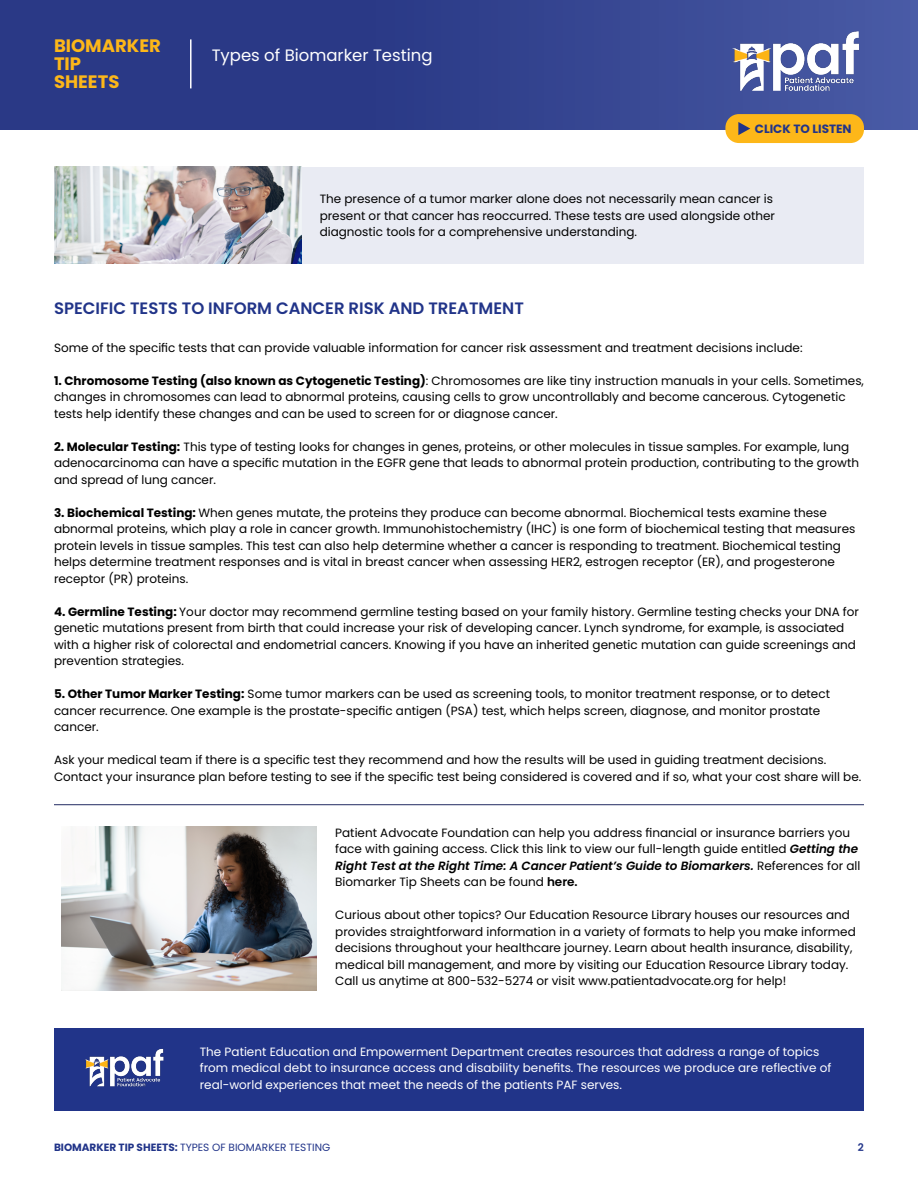
<style>
.page{position:relative;width:918px;height:1188px;background:#fff}
.page>*{position:absolute;margin:0;border:0;box-sizing:border-box;transform-origin:0 0}
.t1{font:700 18px/18px "Poppins";color:#fdb719}
.t2{font:600 16.5px "Poppins";color:#213489}
.t3{font:16.5px "Poppins";color:#fff}
.t4{font:12px/16.5px "Poppins";color:#000}
.t5{font:12px/16.5px "Poppins";color:#fff}
.t6{font:700 12px "Poppins";color:#213489}
.t7{font:10.5px "Poppins";color:#213489}
.t8{font:600 10.5px "Poppins";color:#213489}
.s1{font-weight:700}
.s2{font-weight:600;font-style:italic}
.s3{font-weight:600}
</style>
<div class="page">
<div style="left:0;top:0;width:918px;height:129px;background:linear-gradient(to right,#22317e,#4455a0)"></div>
<div style="left:54px;top:167px;width:810px;height:97px;background:#e9ebf3"></div>
<div style="left:54px;top:1028px;width:810px;height:83px;background:#213489"></div>
<img style="left:728px;top:27px;width:134px;height:68px">
<img style="left:54px;top:167px;width:247px;height:97px">
<hr style="left:54px;top:804px;width:810px;height:1px;background:#222a62">
<img style="left:62px;top:826px;width:254px;height:164px">
<hr style="left:190px;top:39px;width:2px;height:49px;background:#fff">
<img style="left:85px;top:1048px;width:79px;height:39px">
<div style="left:725px;top:114px;width:139px;height:29px;background:#fdb719;border-radius:13px"></div>
<svg style="left:738px;top:122px;width:12px;height:13px"></svg>
<h1 class="t1" style="left:54px;top:37px;width:108px">BIOMARKER<br>TIP<br>SHEETS</h1>
<h2 class="t3" style="left:212px;top:46px;width:222px">Types of Biomarker Testing</h2>
<p class="t6" style="left:755px;top:122px;width:98px">CLICK TO LISTEN</p>
<p class="t4" style="left:320px;top:191px;width:457px">The presence of a tumor marker alone does not necessarily mean cancer is present or that cancer has reoccurred. These tests are used alongside other diagnostic tools for a comprehensive understanding.</p>
<h2 class="t2" style="left:54px;top:299px;width:471px">SPECIFIC TESTS TO INFORM CANCER RISK AND TREATMENT</h2>
<p class="t4" style="left:54px;top:339px;width:750px">Some of the specific tests that can provide valuable information for cancer risk assessment and treatment decisions include:</p>
<p class="t4" style="left:54px;top:372px;width:812px"><span class="s1">1. Chromosome Testing (also known as Cytogenetic Testing)</span>: Chromosomes are like tiny instruction manuals in your cells. Sometimes, changes in chromosomes can lead to abnormal proteins, causing cells to grow uncontrollably and become cancerous. Cytogenetic tests help identify these changes and can be used to screen for or diagnose cancer.</p>
<p class="t4" style="left:54px;top:438px;width:807px"><span class="s1">2. Molecular Testing:</span> This type of testing looks for changes in genes, proteins, or other molecules in tissue samples. For example, lung adenocarcinoma can have a specific mutation in the EGFR gene that leads to abnormal protein production, contributing to the growth and spread of lung cancer.</p>
<p class="t4" style="left:54px;top:504px;width:803px"><span class="s1">3. Biochemical Testing:</span> When genes mutate, the proteins they produce can become abnormal. Biochemical tests examine these abnormal proteins, which play a role in cancer growth. Immunohistochemistry (IHC) is one form of biochemical testing that measures protein levels in tissue samples. This test can also help determine whether a cancer is responding to treatment. Biochemical testing helps determine treatment responses and is vital in breast cancer when assessing HER2, estrogen receptor (ER), and progesterone receptor (PR) proteins.</p>
<p class="t4" style="left:54px;top:603px;width:807px"><span class="s1">4. Germline Testing:</span> Your doctor may recommend germline testing based on your family history. Germline testing checks your DNA for genetic mutations present from birth that could increase your risk of developing cancer. Lynch syndrome, for example, is associated with a higher risk of colorectal and endometrial cancers. Knowing if you have an inherited genetic mutation can guide screenings and prevention strategies.</p>
<p class="t4" style="left:54px;top:686px;width:778px"><span class="s1">5. Other Tumor Marker Testing:</span> Some tumor markers can be used as screening tools, to monitor treatment response, or to detect cancer recurrence. One example is the prostate-specific antigen (PSA) test, which helps screen, diagnose, and monitor prostate cancer.</p>
<p class="t4" style="left:54px;top:752px;width:809px">Ask your medical team if there is a specific test they recommend and how the results will be used in guiding treatment decisions.<br>Contact your insurance plan before testing to see if the specific test being considered is covered and if so, what your cost share will be.</p>
<p class="t4" style="left:335px;top:824px;width:527px">Patient Advocate Foundation can help you address financial or insurance barriers you face with gaining access. Click this link to view our full-length guide entitled <span class="s2">Getting the Right Test at the Right Time: A Cancer Patient’s Guide to Biomarkers.</span> References for all Biomarker Tip Sheets can be found <span class="s3">here.</span></p>
<p class="t4" style="left:335px;top:907px;width:522px">Curious about other topics? Our Education Resource Library houses our resources and provides straightforward information in a variety of formats to help you make informed decisions throughout your healthcare journey. Learn about health insurance, disability, medical bill management, and more by visiting our Education Resource Library today.<br>Call us anytime at 800-532-5274 or visit www.patientadvocate.org for help!</p>
<p class="t5" style="left:200px;top:1043px;width:633px">The Patient Education and Empowerment Department creates resources that address a range of topics from medical debt to insurance access and disability benefits. The resources we produce are reflective of real-world experiences that meet the needs of the patients PAF serves.</p>
<p class="t7" style="left:54px;top:1141px;width:278px"><span class="s1">BIOMARKER TIP SHEETS:</span> TYPES OF BIOMARKER TESTING</p>
<p class="t8" style="left:858px;top:1141px;width:8px">2</p>
</div>
